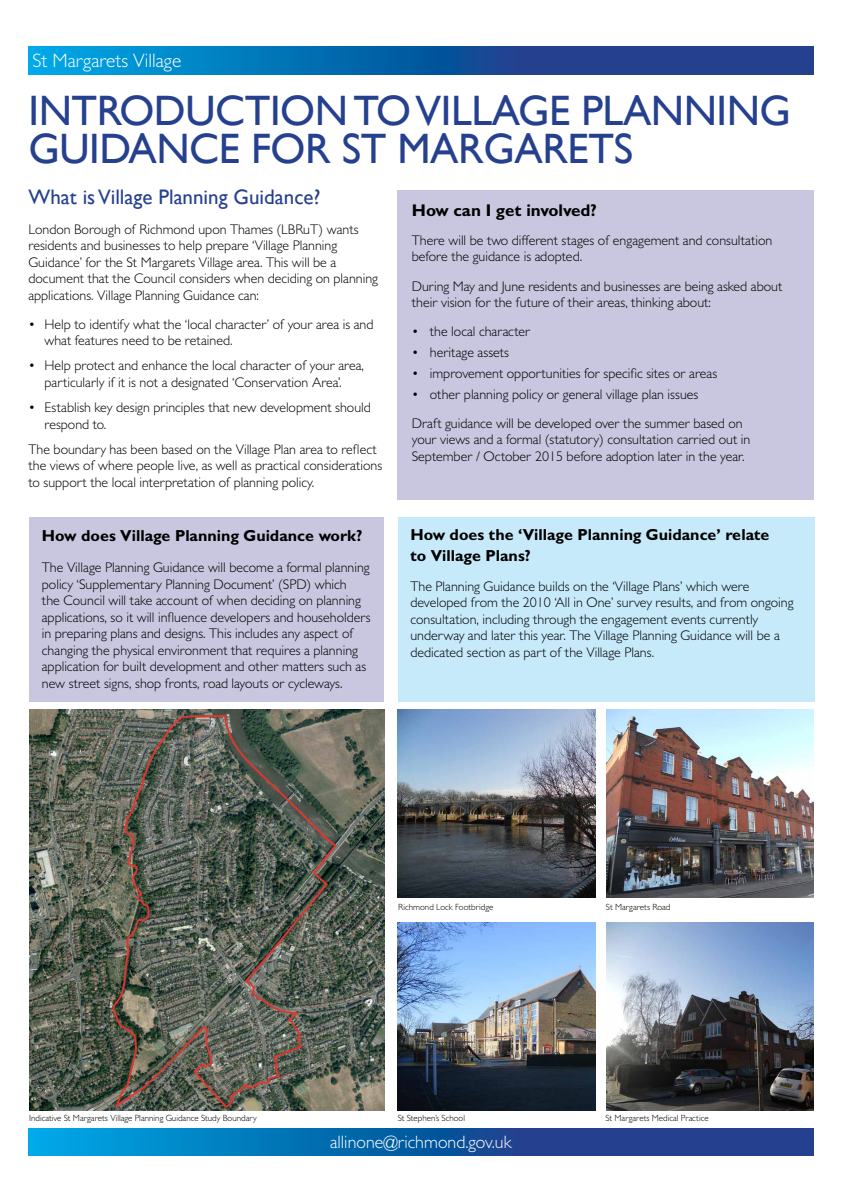
<style>
.page{position:relative;width:842px;height:1192px;background:#fff}
.page>*{position:absolute;margin:0;border:0;box-sizing:border-box;transform-origin:0 0}
.t1{font:42.5px/38px "Gill Sans";letter-spacing:-.01em;color:#25408f}
.t2{font:21px "Gill Sans";color:#25408f}
.t3{font:300 19.5px "Gill Sans MT Std";color:#fff}
.t4{font:300 18px "Gill Sans MT Std";color:#fff}
.t5{font:700 17px "Gill Sans MT Std";color:#000}
.t6{font:700 16px/21px "Gill Sans MT Std";color:#000}
.t7{font:300 14px/16.5px "Gill Sans MT Std";color:#000}
.t8{font:300 9px "Gill Sans MT Std";color:#000}
</style>
<div class="page">
<svg style="left:28px;top:1128px;width:785px;height:27px;background:#0f62a9"></svg>
<svg style="left:28px;top:46px;width:786px;height:29px;background:#0f62a9"></svg>
<img style="left:29px;top:709px;width:355px;height:401px">
<img style="left:606px;top:709px;width:207px;height:188px">
<img style="left:606px;top:922px;width:207px;height:188px">
<img style="left:398px;top:709px;width:197px;height:188px">
<img style="left:398px;top:922px;width:197px;height:188px">
<div style="left:29px;top:517px;width:355px;height:185px;background:#c8c7df"></div>
<div style="left:398px;top:517px;width:417px;height:185px;background:#c7eafb"></div>
<div style="left:398px;top:190px;width:416px;height:310px;background:#c8c7df"></div>
<h3 class="t3" style="left:33px;top:49px;width:150px">St Margarets Village</h3>
<h1 class="t1" style="left:28px;top:93px;width:764px">INTRODUCTION TO VILLAGE PLANNING<br>GUIDANCE FOR ST MARGARETS</h1>
<h2 class="t2" style="left:28px;top:185px;width:294px">What is Village Planning Guidance?</h2>
<p class="t7" style="left:28px;top:221px;width:351px">London Borough of Richmond upon Thames (LBRuT) wants residents and businesses to help prepare ‘Village Planning Guidance’ for the St Margarets Village area. This will be a document that the Council considers when deciding on planning applications. Village Planning Guidance can:</p>
<p class="t7" style="left:44px;top:316px;width:331px;text-indent:-16px">• Help to identify what the ‘local character’ of your area is and what features need to be retained.</p>
<p class="t7" style="left:28px;top:357px;width:337px;text-align:center">• Help protect and enhance the local character of your area, particularly if it is not a designated ‘Conservation Area’.</p>
<p class="t7" style="left:44px;top:399px;width:328px;text-indent:-16px">• Establish key design principles that new development should respond to.</p>
<p class="t7" style="left:28px;top:440px;width:355px">The boundary has been based on the Village Plan area to reflect the views of where people live, as well as practical considerations to support the local interpretation of planning policy.</p>
<p class="t5" style="left:412px;top:199px;width:187px">How can I get involved?</p>
<p class="t7" style="left:412px;top:232px;width:362px">There will be two different stages of engagement and consultation before the guidance is adopted.</p>
<p class="t7" style="left:412px;top:278px;width:372px">During May and June residents and businesses are being asked about their vision for the future of their areas, thinking about:</p>
<p class="t7" style="left:412px;top:323px;width:120px">• the local character</p>
<p class="t7" style="left:412px;top:344px;width:99px">• heritage assets</p>
<p class="t7" style="left:412px;top:365px;width:307px">• improvement opportunities for specific sites or areas</p>
<p class="t7" style="left:412px;top:379px;width:332px;line-height:29.2px">• other planning policy or general village plan issues<br>Draft guidance will be developed over the summer based on</p>
<p class="t7" style="left:412px;top:431px;width:340px">your views and a formal (statutory) consultation carried out in<br>September / October 2015 before adoption later in the year.</p>
<p class="t6" style="left:42px;top:525px;width:322px">How does Village Planning Guidance work?</p>
<p class="t7" style="left:42px;top:559px;width:330px">The Village Planning Guidance will become a formal planning policy ‘Supplementary Planning Document’ (SPD) which<br>the Council will take account of when deciding on planning applications, so it will influence developers and householders in preparing plans and designs. This includes any aspect of changing the physical environment that requires a planning application for built development and other matters such as new street signs, shop fronts, road layouts or cycleways.</p>
<p class="t6" style="left:410px;top:524px;width:361px">How does the ‘Village Planning Guidance’ relate to Village Plans?</p>
<p class="t7" style="left:410px;top:577px;width:385px">The Planning Guidance builds on the ‘Village Plans’ which were developed from the 2010 ‘All in One’ survey results, and from ongoing consultation, including through the engagement events currently underway and later this year. The Village Planning Guidance will be a dedicated section as part of the Village Plans.</p>
<p class="t8" style="left:29px;top:1113px;width:229px">Indicative St Margarets Village Planning Guidance Study Boundary</p>
<p class="t8" style="left:398px;top:902px;width:97px">Richmond Lock Footbridge</p>
<p class="t8" style="left:398px;top:1113px;width:69px">St Stephen’s School</p>
<p class="t8" style="left:606px;top:902px;width:66px">St Margarets Road</p>
<p class="t8" style="left:605px;top:1113px;width:105px">St Margarets Medical Practice</p>
<p class="t4" style="left:330px;top:1131px;width:183px">allinone@richmond.gov.uk</p>
</div>
